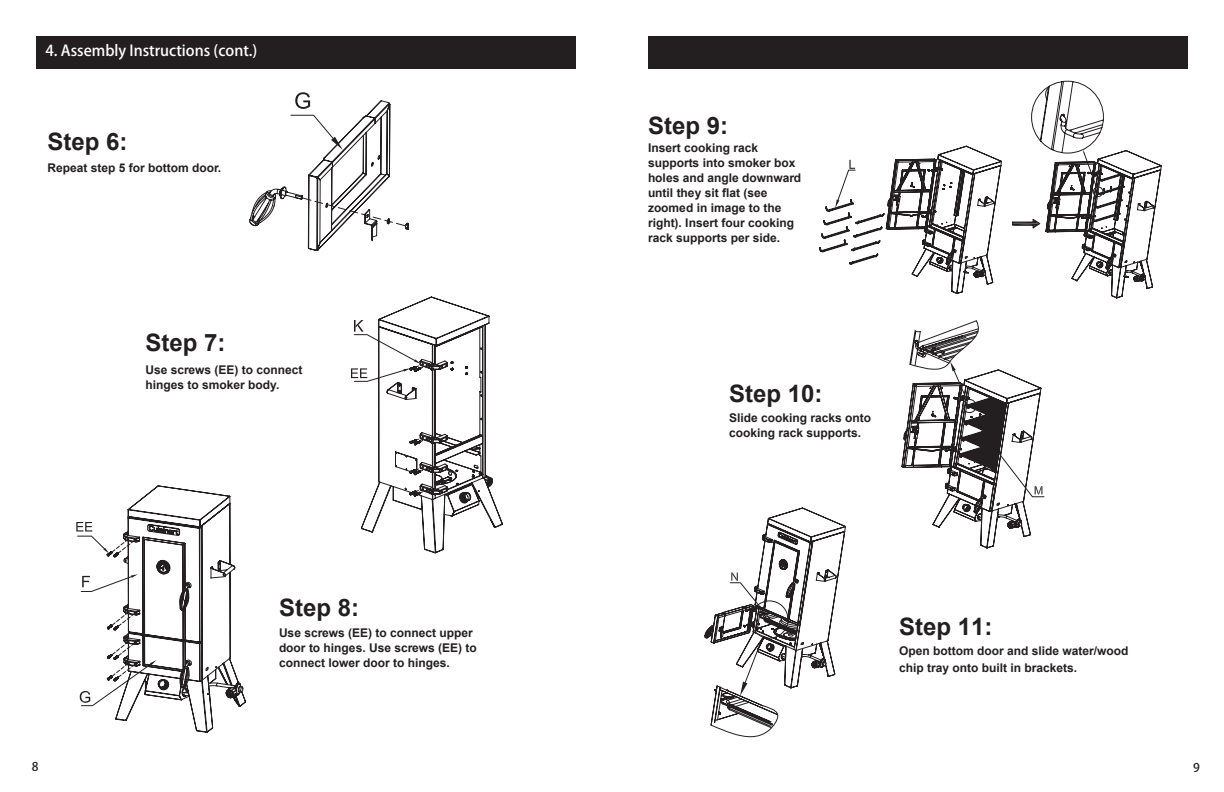
<style>
.page{position:relative;width:1224px;height:792px;background:#fff}
.page>*{position:absolute;margin:0;border:0;box-sizing:border-box;transform-origin:0 0}
.t1{font:700 24px "Arial";color:#231f20}
.t2{font:900 15px "Helvetica Neue LT Std";color:#fff}
.t3{font:700 12px/15px "Arial";color:#231f20}
.t4{font:700 12px "Helvetica Neue LT Std";color:#231f20}
</style>
<div class="page">
<div style="left:648px;top:36px;width:540px;height:32px;background:#231f20"></div>
<div style="left:36px;top:36px;width:540px;height:32px;background:#231f20"></div>
<svg style="left:249px;top:92px;width:159px;height:159px"></svg>
<svg style="left:351px;top:297px;width:152px;height:256px"></svg>
<svg style="left:76px;top:485px;width:170px;height:248px"></svg>
<svg style="left:819px;top:81px;width:343px;height:217px"></svg>
<svg style="left:902px;top:320px;width:142px;height:228px"></svg>
<svg style="left:704px;top:508px;width:142px;height:229px"></svg>
<p class="t2" style="left:45px;top:41px;width:214px">4. Assembly Instructions (cont.)</p>
<h1 class="t1" style="left:48px;top:126px;width:82px">Step 6:</h1>
<p class="t3" style="left:48px;top:160px;width:175px">Repeat step 5 for bottom door.</p>
<h1 class="t1" style="left:145px;top:327px;width:82px">Step 7:</h1>
<p class="t3" style="left:145px;top:363px;width:159px">Use screws (EE) to connect hinges to smoker body.</p>
<h1 class="t1" style="left:279px;top:592px;width:82px">Step 8:</h1>
<p class="t3" style="left:279px;top:626px;width:199px">Use screws (EE) to connect upper door to hinges. Use screws (EE) to connect lower door to hinges.</p>
<h1 class="t1" style="left:648px;top:110px;width:82px">Step 9:</h1>
<p class="t3" style="left:648px;top:141px;width:155px">Insert cooking rack supports into smoker box holes and angle downward until they sit flat (see zoomed in image to the right). Insert four cooking rack supports per side.</p>
<h1 class="t1" style="left:729px;top:377px;width:95px">Step 10:</h1>
<p class="t3" style="left:729px;top:410px;width:144px">Slide cooking racks onto cooking rack supports.</p>
<h1 class="t1" style="left:899px;top:611px;width:95px">Step 11:</h1>
<p class="t3" style="left:899px;top:642px;width:231px;line-height:17px">Open bottom door and slide water/wood chip tray onto built in brackets.</p>
<p class="t4" style="left:32px;top:760px;width:8px">8</p>
<p class="t4" style="left:1193px;top:760px;width:8px">9</p>
</div>
